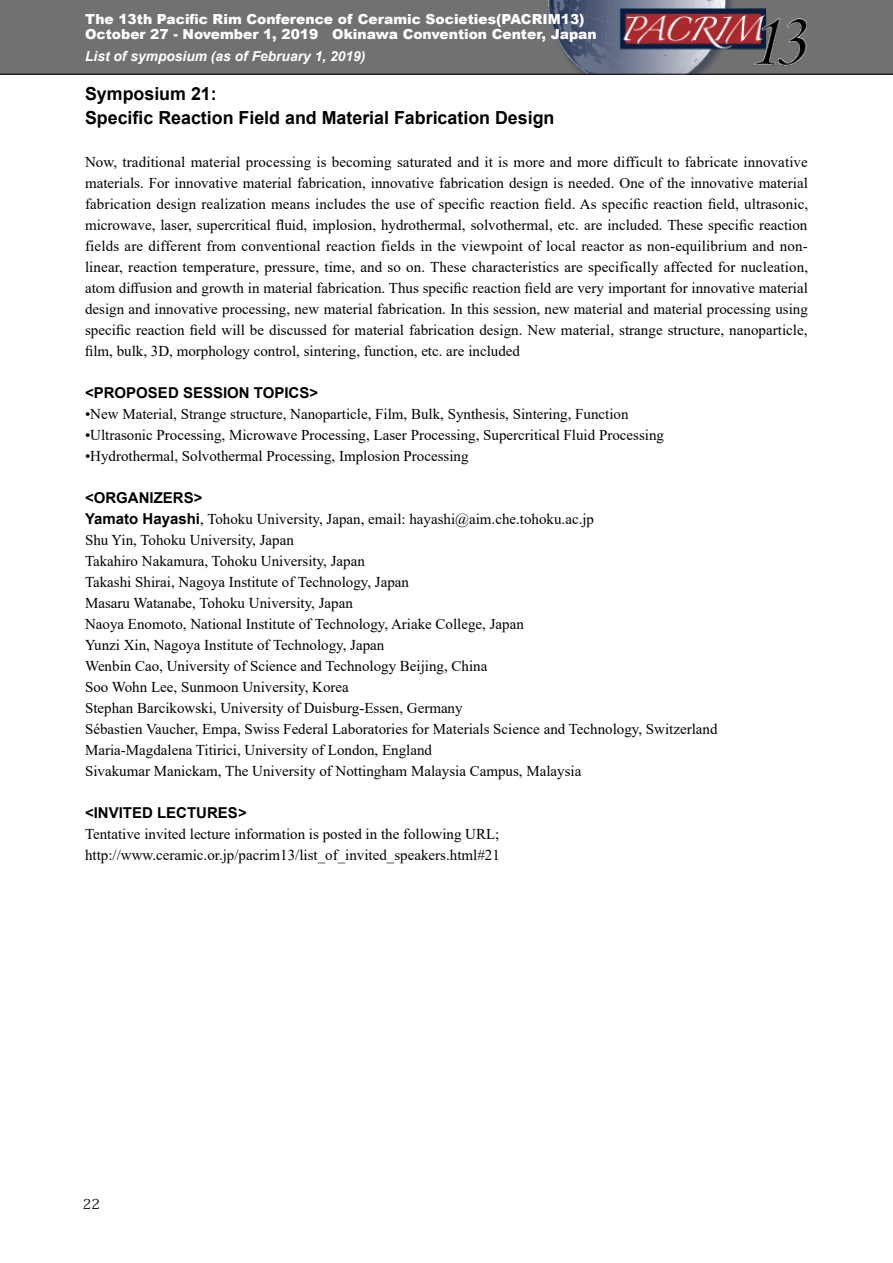
<style>
.page{position:relative;width:893px;height:1263px;background:#fff}
.page>*{position:absolute;margin:0;border:0;box-sizing:border-box;transform-origin:0 0}
.t1{font:700 18px/24px "Arial";color:#000}
.t2{font:15px/21px "Times New Roman";color:#000}
.t3{font:700 15px "Arial";color:#000}
.t4{font:900 13.8px/15px "Arial";color:#fff}
.t5{font:italic 700 13.8px "Arial";color:#fff}
.t6{font:13.8px "Koz Min Pr 6 N";color:#000}
.s1{font-family:"Arial";font-weight:700}
</style>
<div class="page">
<svg style="left:0;top:0;width:893px;height:74px;background:#716c70"></svg>
<p class="t4" style="left:85px;top:11px;width:513px">The 13th Pacific Rim Conference of Ceramic Societies(PACRIM13)<br>October 27 - November 1, 2019 Okinawa Convention Center, Japan</p>
<p class="t5" style="left:85px;top:47px;width:282px">List of symposium (as of February 1, 2019)</p>
<p class="t1" style="left:85px;top:82px;width:471px">Symposium 21:<br>Specific Reaction Field and Material Fabrication Design</p>
<p class="t2" style="left:85px;top:151px;width:725px;text-align:justify">Now, traditional material processing is becoming saturated and it is more and more difficult to fabricate innovative materials. For innovative material fabrication, innovative fabrication design is needed. One of the innovative material fabrication design realization means includes the use of specific reaction field. As specific reaction field, ultrasonic, microwave, laser, supercritical fluid, implosion, hydrothermal, solvothermal, etc. are included. These specific reaction fields are different from conventional reaction fields in the viewpoint of local reactor as non-equilibrium and non&shy;linear, reaction temperature, pressure, time, and so on. These characteristics are specifically affected for nucleation, atom diffusion and growth in material fabrication. Thus specific reaction field are very important for innovative material design and innovative processing, new material fabrication. In this session, new material and material processing using specific reaction field will be discussed for material fabrication design. New material, strange structure, nanoparticle, film, bulk, 3D, morphology control, sintering, function, etc. are included</p>
<p class="t3" style="left:85px;top:382px;width:235px">&lt;PROPOSED SESSION TOPICS&gt;</p>
<p class="t2" style="left:85px;top:403px;width:545px">•New Material, Strange structure, Nanoparticle, Film, Bulk, Synthesis, Sintering, Function</p>
<p class="t2" style="left:85px;top:424px;width:580px">•Ultrasonic Processing, Microwave Processing, Laser Processing, Supercritical Fluid Processing</p>
<p class="t2" style="left:85px;top:445px;width:385px">•Hydrothermal, Solvothermal Processing, Implosion Processing</p>
<p class="t3" style="left:85px;top:487px;width:119px">&lt;ORGANIZERS&gt;</p>
<p class="t2" style="left:85px;top:508px;width:634px"><span class="s1">Yamato Hayashi</span>, Tohoku University, Japan, email: hayashi@aim.che.tohoku.ac.jp<br>Shu Yin, Tohoku University, Japan<br>Takahiro Nakamura, Tohoku University, Japan<br>Takashi Shirai, Nagoya Institute of Technology, Japan<br>Masaru Watanabe, Tohoku University, Japan<br>Naoya Enomoto, National Institute of Technology, Ariake College, Japan<br>Yunzi Xin, Nagoya Institute of Technology, Japan<br>Wenbin Cao, University of Science and Technology Beijing, China<br>Soo Wohn Lee, Sunmoon University, Korea<br>Stephan Barcikowski, University of Duisburg-Essen, Germany<br>Sébastien Vaucher, Empa, Swiss Federal Laboratories for Materials Science and Technology, Switzerland Maria-Magdalena Titirici, University of London, England<br>Sivakumar Manickam, The University of Nottingham Malaysia Campus, Malaysia</p>
<p class="t3" style="left:85px;top:802px;width:163px">&lt;INVITED LECTURES&gt;</p>
<p class="t2" style="left:85px;top:823px;width:416px">Tentative invited lecture information is posted in the following URL; http://www.ceramic.or.jp/pacrim13/list_of_invited_speakers.html#21</p>
<p class="t6" style="left:83px;top:1196px;width:18px">22</p>
</div>
